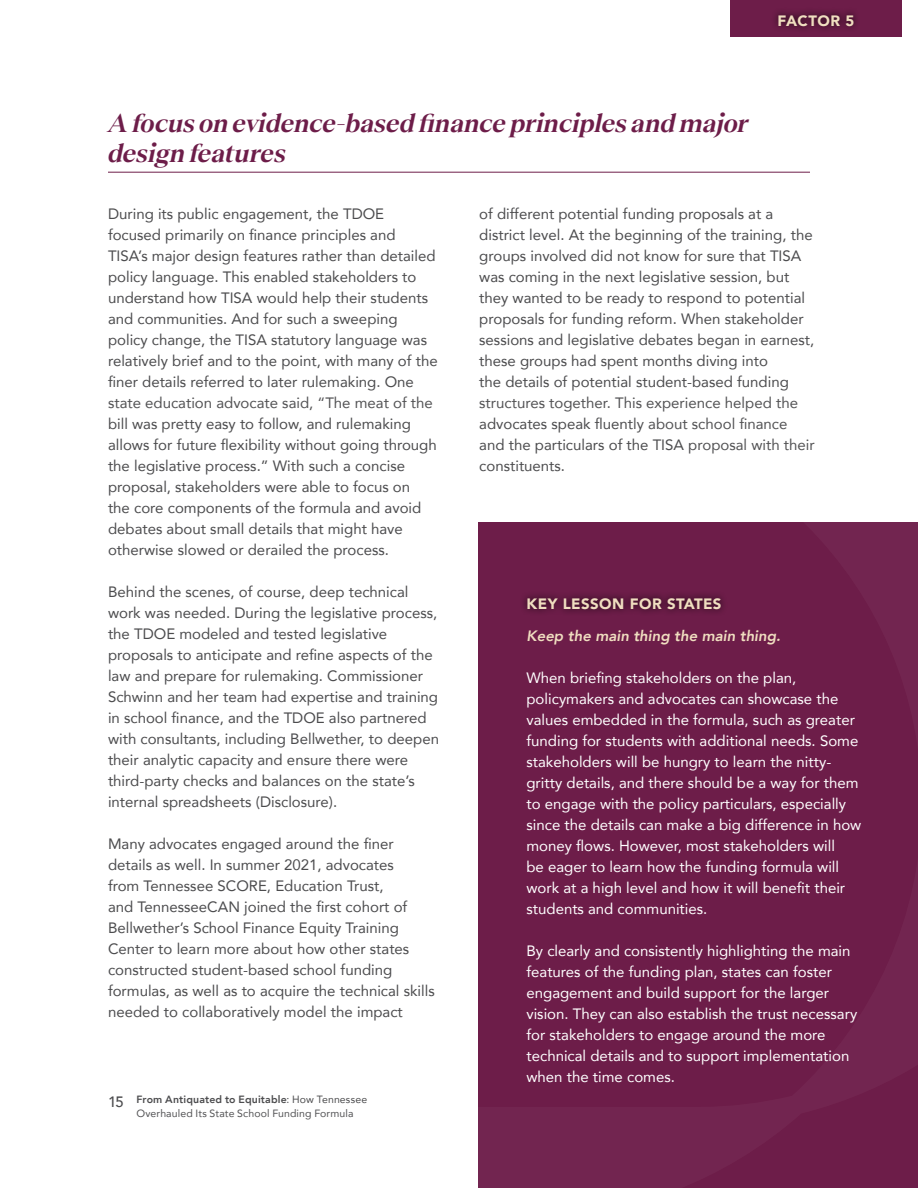
<style>
.page{position:relative;width:918px;height:1188px;background:#fff}
.page>*{position:absolute;margin:0;border:0;box-sizing:border-box;transform-origin:0 0}
.t1{font:italic 600 27px/30px "Teodor";color:#6d1d49}
.t2{font:15px/21px "Avenir";color:#4c4c4e}
.t3{font:15px/21px "Avenir";color:#fff}
.t4{font:italic 800 15px "Avenir";color:#f0dec0}
.t5{font:900 15px "Avenir";letter-spacing:.03em;color:#f0dec0}
.t6{font:500 15px "Avenir";color:#4c4c4e}
.t7{font:10.5px/13.5px "Avenir";letter-spacing:.01em;color:#4c4c4e}
.s1{font-weight:800}
</style>
<div class="page">
<hr style="left:108px;top:172px;width:702px;height:1px;background:#6d1d49">
<div style="left:730px;top:0;width:172px;height:37px;background:#6d1d49"></div>
<div style="left:771px;top:7px;width:90px;height:27px;background:#000;opacity:.75"></div>
<div style="left:478px;top:522px;width:440px;height:666px;background:#6d1d49"></div>
<p class="t5" style="left:778px;top:8px;width:78px">FACTOR 5</p>
<h1 class="t1" style="left:108px;top:107px;width:642px">A focus on evidence-based finance principles and major design features</h1>
<p class="t2" style="left:108px;top:203px;width:331px">During its public engagement, the TDOE focused primarily on finance principles and TISA’s major design features rather than detailed policy language. This enabled stakeholders to understand how TISA would help their students and communities. And for such a sweeping policy change, the TISA statutory language was relatively brief and to the point, with many of the finer details referred to later rulemaking. One state education advocate said, “The meat of the bill was pretty easy to follow, and rulemaking allows for future flexibility without going through the legislative process.” With such a concise proposal, stakeholders were able to focus on<br>the core components of the formula and avoid debates about small details that might have otherwise slowed or derailed the process.</p>
<p class="t2" style="left:108px;top:581px;width:333px">Behind the scenes, of course, deep technical work was needed. During the legislative process, the TDOE modeled and tested legislative proposals to anticipate and refine aspects of the law and prepare for rulemaking. Commissioner Schwinn and her team had expertise and training in school finance, and the TDOE also partnered with consultants, including Bellwether, to deepen their analytic capacity and ensure there were third-party checks and balances on the state’s internal spreadsheets (Disclosure).</p>
<p class="t2" style="left:108px;top:833px;width:328px">Many advocates engaged around the finer details as well. In summer 2021, advocates<br>from Tennessee SCORE, Education Trust,<br>and TennesseeCAN joined the first cohort of Bellwether’s School Finance Equity Training Center to learn more about how other states constructed student-based school funding formulas, as well as to acquire the technical skills needed to collaboratively model the impact</p>
<p class="t6" style="left:108px;top:1088px;width:17px">15</p>
<p class="t7" style="left:136px;top:1093px;width:232px"><span class="s1">From Antiquated to Equitable</span>: How Tennessee<br>Overhauled Its State School Funding Formula</p>
<p class="t2" style="left:479px;top:203px;width:337px">of different potential funding proposals at a district level. At the beginning of the training, the groups involved did not know for sure that TISA was coming in the next legislative session, but they wanted to be ready to respond to potential proposals for funding reform. When stakeholder sessions and legislative debates began in earnest, these groups had spent months diving into<br>the details of potential student-based funding structures together. This experience helped the advocates speak fluently about school finance and the particulars of the TISA proposal with their constituents.</p>
<p class="t5" style="left:526px;top:591px;width:197px">KEY LESSON FOR STATES</p>
<p class="t4" style="left:526px;top:627px;width:256px">Keep the main thing the main thing.</p>
<p class="t3" style="left:526px;top:667px;width:336px">When briefing stakeholders on the plan, policymakers and advocates can showcase the values embedded in the formula, such as greater funding for students with additional needs. Some stakeholders will be hungry to learn the nitty&shy;gritty details, and there should be a way for them to engage with the policy particulars, especially since the details can make a big difference in how money flows. However, most stakeholders will<br>be eager to learn how the funding formula will work at a high level and how it will benefit their students and communities.</p>
<p class="t3" style="left:526px;top:940px;width:332px">By clearly and consistently highlighting the main features of the funding plan, states can foster engagement and build support for the larger vision. They can also establish the trust necessary for stakeholders to engage around the more technical details and to support implementation when the time comes.</p>
</div>
